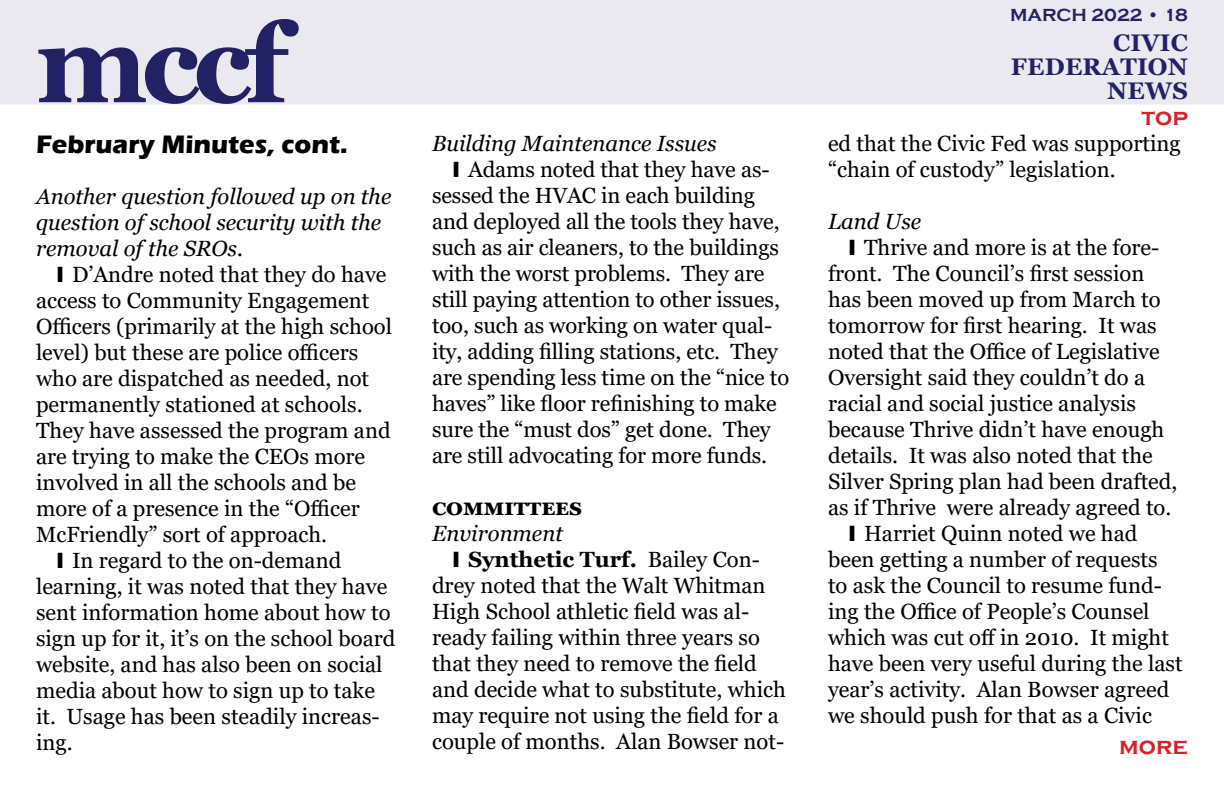
<style>
.page{position:relative;width:1224px;height:792px;background:#fff}
.page>*{position:absolute;margin:0;border:0;box-sizing:border-box;transform-origin:0 0}
.t1{font:700 110px "Georgia";color:#212163}
.t2{font:700 26px "Eras ITC";color:#000}
.t3{font:700 24px/24px "Georgia";letter-spacing:.01em;color:#212163;text-align:right}
.t4{font:700 24px "Georgia";letter-spacing:.09em;color:#000}
.t5{font:700 24px "Copperplate Gothic";color:#d2232a}
.t6{font:22px/26px "Georgia";color:#000}
.t7{font:italic 22px/26px "Georgia";color:#000}
.t8{font:700 22px "Georgia";color:#000}
.t9{font:700 18px "Copperplate Gothic";color:#212163}
.s1{font-weight:400}
</style>
<div class="page">
<div style="left:0;top:0;width:1224px;height:104px;background:#e9e9ef"></div>
<h1 class="t1" style="left:36px;top:-7px;width:264px">mccf</h1>
<p class="t2" style="left:36px;top:129px;width:313px">February Minutes, cont.</p>
<p class="t7" style="left:36px;top:183px;width:357px">Another question followed up on the question of school security with the removal of the SROs.</p>
<p class="t6" style="left:72px;top:262px;width:316px">D’Andre noted that they do have</p>
<p class="t6" style="left:36px;top:288px;width:335px">access to Community Engagement</p>
<p class="t6" style="left:36px;top:314px;width:358px">Officers (primarily at the high school</p>
<p class="t6" style="left:36px;top:340px;width:324px">level) but these are police officers</p>
<p class="t6" style="left:36px;top:366px;width:335px">who are dispatched as needed, not</p>
<p class="t6" style="left:36px;top:392px;width:328px">permanently stationed at schools.</p>
<p class="t6" style="left:36px;top:418px;width:356px">They have assessed the program and</p>
<p class="t6" style="left:36px;top:444px;width:331px">are trying to make the CEOs more</p>
<p class="t6" style="left:36px;top:470px;width:322px">involved in all the schools and be</p>
<p class="t6" style="left:36px;top:496px;width:325px">more of a presence in the “Officer</p>
<p class="t6" style="left:36px;top:522px;width:293px">McFriendly” sort of approach.</p>
<p class="t6" style="left:72px;top:548px;width:271px">In regard to the on-demand</p>
<p class="t6" style="left:36px;top:574px;width:353px">learning, it was noted that they have</p>
<p class="t6" style="left:36px;top:600px;width:356px">sent information home about how to</p>
<p class="t6" style="left:36px;top:626px;width:361px">sign up for it, it’s on the school board</p>
<p class="t6" style="left:36px;top:652px;width:348px">website, and has also been on social</p>
<p class="t6" style="left:36px;top:678px;width:341px">media about how to sign up to take</p>
<p class="t6" style="left:36px;top:704px;width:345px">it. Usage has been steadily increas-</p>
<p class="t6" style="left:36px;top:730px;width:38px">ing.</p>
<p class="t7" style="left:432px;top:131px;width:286px">Building Maintenance Issues</p>
<p class="t6" style="left:432px;top:157px;width:359px;text-indent:36px">Adams noted that they have as&shy;sessed the HVAC in each building and deployed all the tools they have, such as air cleaners, to the buildings with the worst problems. They are still paying attention to other issues, too, such as working on water qual&shy;ity, adding filling stations, etc. They are spending less time on the “nice to haves” like floor refinishing to make sure the “must dos” get done. They are still advocating for more funds.</p>
<p class="t4" style="left:432px;top:491px;width:152px">Committees</p>
<p class="t7" style="left:432px;top:521px;width:132px">Environment</p>
<p class="t8" style="left:468px;top:545px;width:293px">Synthetic Turf. <span class="s1">Bailey Con-</span></p>
<p class="t6" style="left:432px;top:573px;width:335px">drey noted that the Walt Whitman</p>
<p class="t6" style="left:432px;top:599px;width:319px">High School athletic field was al-</p>
<p class="t6" style="left:432px;top:625px;width:329px">ready failing within three years so</p>
<p class="t6" style="left:432px;top:651px;width:326px">that they need to remove the field</p>
<p class="t6" style="left:432px;top:677px;width:355px">and decide what to substitute, which</p>
<p class="t6" style="left:432px;top:703px;width:348px">may require not using the field for a</p>
<p class="t6" style="left:432px;top:729px;width:354px">couple of months. Alan Bowser not-</p>
<p class="t9" style="left:1010px;top:5px;width:179px">mARCH 2022 • 18</p>
<p class="t3" style="left:1011px;top:30px;width:179px">civic federation news</p>
<p class="t5" style="left:1142px;top:104px;width:48px">top</p>
<p class="t6" style="left:828px;top:131px;width:354px">ed that the Civic Fed was supporting “chain of custody” legislation.</p>
<p class="t7" style="left:828px;top:209px;width:95px">Land Use</p>
<p class="t6" style="left:864px;top:235px;width:297px">Thrive and more is at the fore-</p>
<p class="t6" style="left:828px;top:261px;width:318px">front. The Council’s first session</p>
<p class="t6" style="left:828px;top:287px;width:334px">has been moved up from March to</p>
<p class="t6" style="left:828px;top:313px;width:330px">tomorrow for first hearing. It was</p>
<p class="t6" style="left:828px;top:339px;width:333px">noted that the Office of Legislative</p>
<p class="t6" style="left:828px;top:365px;width:319px">Oversight said they couldn’t do a</p>
<p class="t6" style="left:828px;top:391px;width:310px">racial and social justice analysis</p>
<p class="t6" style="left:828px;top:417px;width:338px">because Thrive didn’t have enough</p>
<p class="t6" style="left:828px;top:443px;width:326px">details. It was also noted that the</p>
<p class="t6" style="left:828px;top:469px;width:351px">Silver Spring plan had been drafted,</p>
<p class="t6" style="left:828px;top:495px;width:345px">as if Thrive were already agreed to.</p>
<p class="t6" style="left:864px;top:521px;width:275px">Harriet Quinn noted we had</p>
<p class="t6" style="left:828px;top:547px;width:331px">been getting a number of requests</p>
<p class="t6" style="left:828px;top:573px;width:336px">to ask the Council to resume fund-</p>
<p class="t6" style="left:828px;top:599px;width:323px">ing the Office of People’s Counsel</p>
<p class="t6" style="left:828px;top:625px;width:342px">which was cut off in 2010. It might</p>
<p class="t6" style="left:828px;top:651px;width:356px">have been very useful during the last</p>
<p class="t6" style="left:828px;top:677px;width:343px">year’s activity. Alan Bowser agreed</p>
<p class="t6" style="left:828px;top:703px;width:325px">we should push for that as a Civic</p>
<p class="t5" style="left:1119px;top:732px;width:70px">more</p>
</div>
